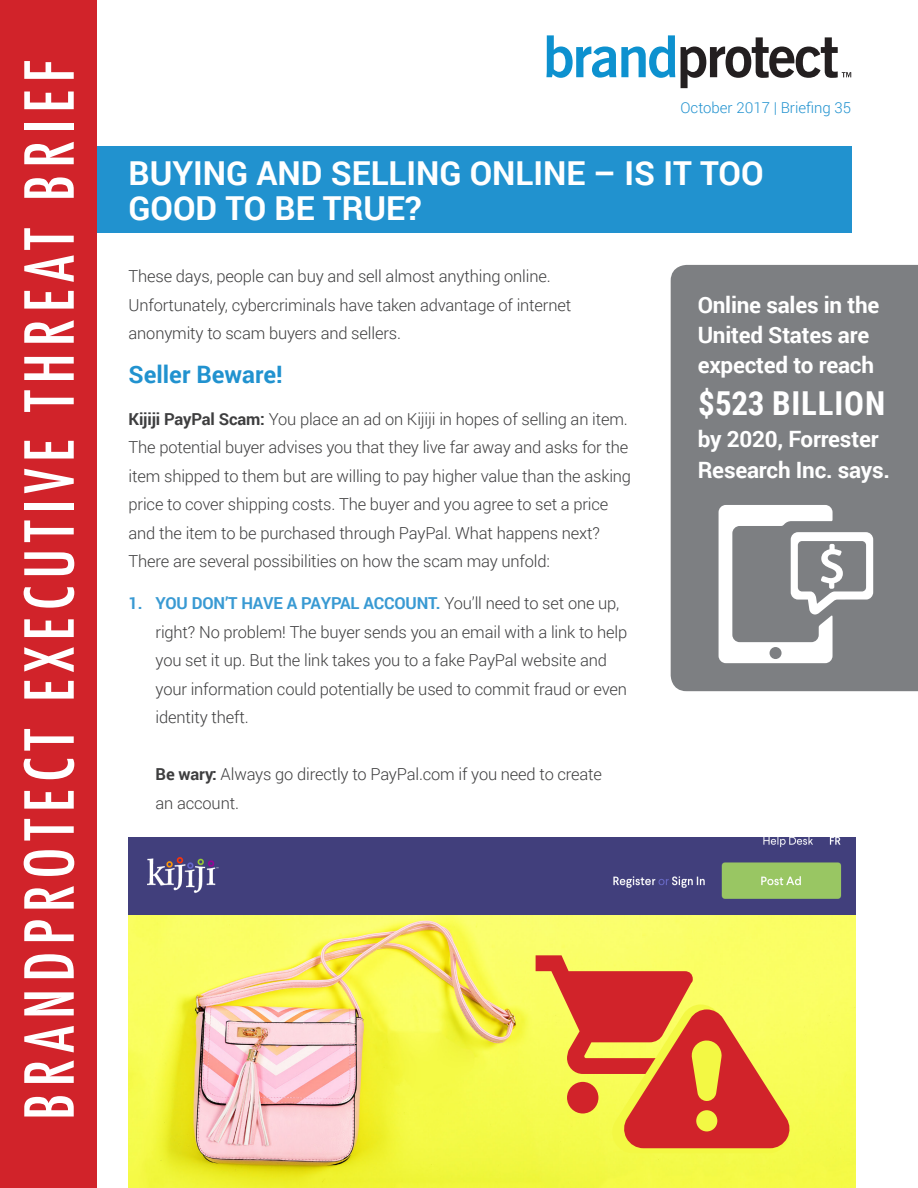
<style>
.page{position:relative;width:918px;height:1188px;background:#fff}
.page>*{position:absolute;margin:0;border:0;box-sizing:border-box;transform-origin:0 0}
.t1{font:500 condensed 65.55px "Futura";letter-spacing:.1em;color:#fff}
.t2{font:700 33px/34.5px "Roboto";color:#fff}
.t3{font:700 33px "Roboto Condensed";letter-spacing:.025em;color:#fff}
.t4{font:700 24px "Roboto";color:#2192cf}
.t5{font:700 22.5px/30px "Roboto";letter-spacing:-.01em;color:#fff}
.t6{font:300 16.5px/28.5px "Roboto";letter-spacing:-.01em;color:#3e3e3f}
.t7{font:300 15px "Roboto";color:#2192cf}
.s1{font-weight:700}
.s2{font-weight:700;color:#399ad3}
</style>
<div class="page">
<img style="left:129px;top:914px;width:726px;height:274px">
<div style="left:0;top:147px;width:851px;height:86px;background:#2192cf"></div>
<div style="left:0;top:0;width:96px;height:1188px;background:#d1232a"></div>
<div style="left:671px;top:265px;width:247px;height:426px;background:#7d7f82"></div>
<svg style="left:546px;top:35px;width:129px;height:43px"></svg>
<svg style="left:681px;top:37px;width:170px;height:51px"></svg>
<div style="left:129px;top:837px;width:422px;height:77px;background:#413f7c"></div>
<img style="left:551px;top:837px;width:304px;height:77px">
<svg style="left:719px;top:505px;width:154px;height:158px"></svg>
<svg style="left:536px;top:955px;width:255px;height:198px;background:#e59742"></svg>
<p class="t1" style="left:8px;top:1120px;width:1062px;rotate:-90deg">BRANDPROTECT EXECUTIVE THREAT BRIEF</p>
<p class="t7" style="left:681px;top:97px;width:172px">October 2017 | Briefing 35</p>
<p class="t2" style="left:129px;top:155px;width:637px">BUYING AND SELLING ONLINE – IS IT TOO<br>GOOD TO BE TRUE?</p>
<p class="t6" style="left:129px;top:261px;width:444px">These days, people can buy and sell almost anything online.<br>Unfortunately, cybercriminals have taken advantage of internet anonymity to scam buyers and sellers.</p>
<p class="t4" style="left:129px;top:357px;width:156px">Seller Beware!</p>
<p class="t6" style="left:129px;top:404px;width:504px"><span class="s1">Kijiji PayPal Scam:</span> You place an ad on Kijiji in hopes of selling an item.<br>The potential buyer advises you that they live far away and asks for the item shipped to them but are willing to pay higher value than the asking price to cover shipping costs. The buyer and you agree to set a price and the item to be purchased through PayPal. What happens next?<br>There are several possibilities on how the scam may unfold:</p>
<p class="t6" style="left:156px;top:588px;width:473px;text-indent:-27px"><span class="s2">1. YOU DON’T HAVE A PAYPAL ACCOUNT.</span> You’ll need to set one up, right? No problem! The buyer sends you an email with a link to help you set it up. But the link takes you to a fake PayPal website and your information could potentially be used to commit fraud or even identity theft.</p>
<p class="t6" style="left:156px;top:759px;width:448px"><span class="s1">Be wary:</span> Always go directly to PayPal.com if you need to create an account.</p>
<p class="t5" style="left:698px;top:290px;width:183px">Online sales in the<br>United States are expected to reach</p>
<p class="t3" style="left:698px;top:381px;width:188px">$523 BILLION</p>
<p class="t5" style="left:698px;top:422px;width:194px;line-height:31.5px">by 2020, Forrester<br>Research Inc. says.</p>
</div>
